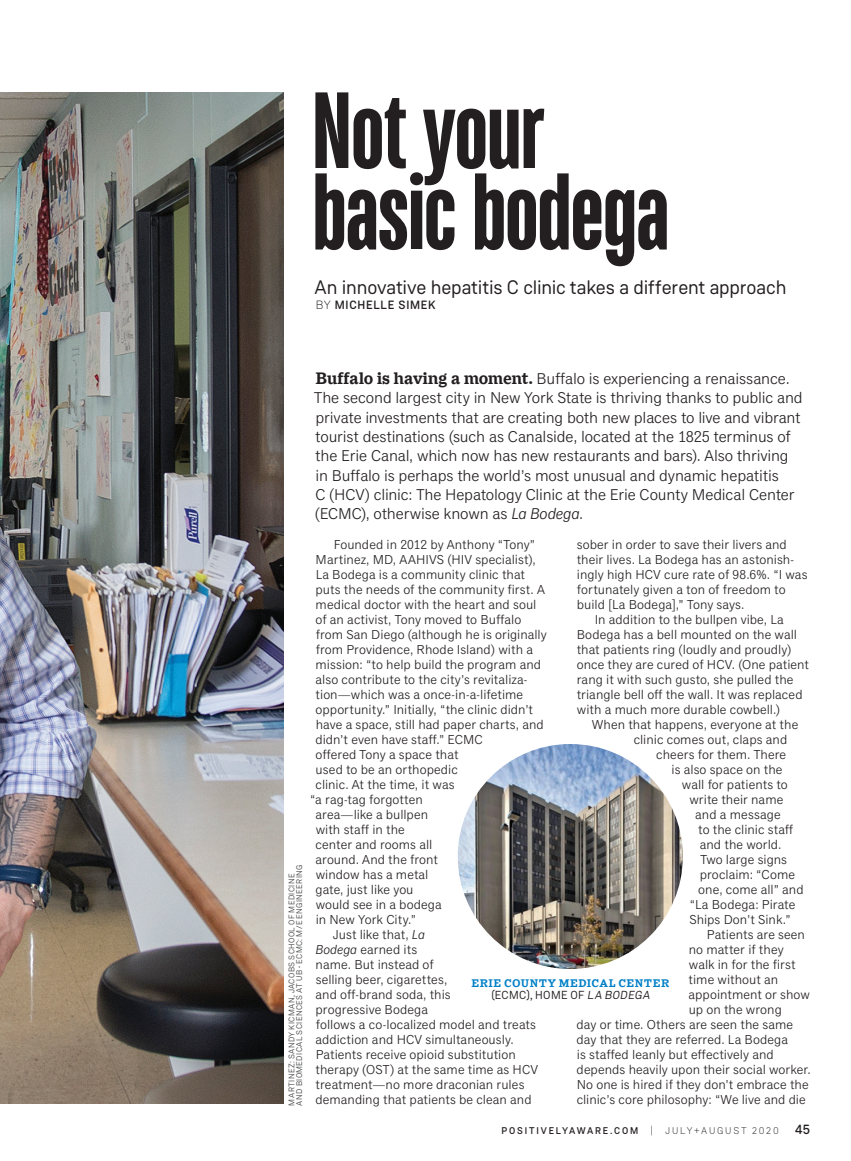
<style>
.page{position:relative;width:851px;height:1161px;background:#fff}
.page>*{position:absolute;margin:0;border:0;box-sizing:border-box;transform-origin:0 0}
.t1{font:700 108px/81px "TT Bluescreens";letter-spacing:-.015em;color:#231f20}
.t2{font:19.5px "Weissenhof Grotesk";letter-spacing:-.01em;color:#231f20}
.t3{font:15.75px/19.4px "Classic Grotesque Pro";letter-spacing:-.01em;color:#231f20}
.t4{font:13.05px "Classic Grotesque Pro";color:#231f20}
.t5{font:700 12px "Macklin Slab";letter-spacing:.03em;color:#0080c7}
.t6{font:500 12px "Weissenhof Grotesk";letter-spacing:.06em;color:#231f20}
.t7{font:11.7px "Weissenhof Grotesk";letter-spacing:.03em;color:#231f20}
.t8{font:500 9.75px "Weissenhof Grotesk";letter-spacing:.185em;color:#231f20}
.t9{font:300 9.75px "Weissenhof Grotesk";letter-spacing:.175em;color:#231f20}
.t10{font:8.25px/7.9px "Weissenhof Grotesk";letter-spacing:.045em;color:#4b4c4d}
.s1{font-weight:300}
.s2{font-family:"Macklin Text";font-weight:700;font-size:18px}
.s3{font-style:italic}
.s4{font-weight:500;font-size:13.5px}
</style>
<div class="page">
<img style="left:458px;top:744px;width:224px;height:225px;border-radius:112px">
<img style="left:0;top:92px;width:284px;height:1012px">
<h1 class="t1" style="left:311px;top:89px;width:360px">Not your basic bodega</h1>
<h2 class="t2" style="left:314px;top:275px;width:473px">An innovative hepatitis C clinic takes a different approach</h2>
<p class="t6" style="left:315px;top:297px;width:121px"><span class="s1">BY</span> MICHELLE SIMEK</p>
<p class="t10" style="left:287px;top:1106px;width:242px;rotate:-90deg">MARTINEZ: SANDY KICMAN, JACOBS SCHOOL OF MEDICINE<br>AND BIOMEDICAL SCIENCES AT UB • ECMC: M/E ENGINEERING</p>
<p class="t3" style="left:314px;top:369px;width:490px"><span class="s2">Buffalo is having a moment.</span> Buffalo is experiencing a renaissance.<br>The second largest city in New York State is thriving thanks to public and private investments that are creating both new places to live and vibrant tourist destinations (such as Canalside, located at the 1825 terminus of the Erie Canal, which now has new restaurants and bars). Also thriving in Buffalo is perhaps the world’s most unusual and dynamic hepatitis<br>C (HCV) clinic: The Hepatology Clinic at the Erie County Medical Center (ECMC), otherwise known as <span class="s3">La Bodega</span>.</p>
<p class="t4" style="left:333px;top:537px;width:203px">Founded in 2012 by Anthony “Tony”</p>
<p class="t4" style="left:315px;top:552px;width:221px">Martinez, MD, AAHIVS (HIV specialist),</p>
<p class="t4" style="left:315px;top:567px;width:211px">La Bodega is a community clinic that</p>
<p class="t4" style="left:315px;top:582px;width:231px">puts the needs of the community first. A</p>
<p class="t4" style="left:315px;top:597px;width:222px">medical doctor with the heart and soul</p>
<p class="t4" style="left:315px;top:612px;width:207px">of an activist, Tony moved to Buffalo</p>
<p class="t4" style="left:316px;top:627px;width:232px">from San Diego (although he is originally</p>
<p class="t4" style="left:316px;top:642px;width:219px">from Providence, Rhode Island) with a</p>
<p class="t4" style="left:315px;top:657px;width:227px">mission: “to help build the program and</p>
<p class="t4" style="left:315px;top:672px;width:213px">also contribute to the city’s revitaliza-</p>
<p class="t4" style="left:315px;top:687px;width:209px">tion—which was a once-in-a-lifetime</p>
<p class="t4" style="left:315px;top:702px;width:219px">opportunity.” Initially, “the clinic didn’t</p>
<p class="t4" style="left:316px;top:717px;width:229px">have a space, still had paper charts, and</p>
<p class="t4" style="left:315px;top:732px;width:169px">didn’t even have staff.” ECMC</p>
<p class="t4" style="left:315px;top:747px;width:144px">offered Tony a space that</p>
<p class="t4" style="left:315px;top:762px;width:144px">used to be an orthopedic</p>
<p class="t4" style="left:315px;top:777px;width:140px">clinic. At the time, it was</p>
<p class="t4" style="left:310px;top:792px;width:114px">“a rag-tag forgotten</p>
<p class="t4" style="left:315px;top:807px;width:114px">area—like a bullpen</p>
<p class="t4" style="left:316px;top:822px;width:91px">with staff in the</p>
<p class="t4" style="left:315px;top:837px;width:118px">center and rooms all</p>
<p class="t4" style="left:315px;top:852px;width:124px">around. And the front</p>
<p class="t4" style="left:316px;top:867px;width:114px">window has a metal</p>
<p class="t4" style="left:315px;top:882px;width:99px">gate, just like you</p>
<p class="t4" style="left:316px;top:897px;width:127px">would see in a bodega</p>
<p class="t4" style="left:316px;top:912px;width:102px">in New York City.”</p>
<p class="t4" style="left:333px;top:927px;width:94px">Just like that, <span class="s3">La</span></p>
<p class="t4" style="left:315px;top:942px;width:103px"><span class="s3">Bodega</span> earned its</p>
<p class="t4" style="left:315px;top:957px;width:120px">name. But instead of</p>
<p class="t4" style="left:316px;top:972px;width:133px">selling beer, cigarettes,</p>
<p class="t4" style="left:315px;top:987px;width:137px">and off-brand soda, this</p>
<p class="t4" style="left:315px;top:1002px;width:114px">progressive Bodega</p>
<p class="t4" style="left:316px;top:1017px;width:222px">follows a co-localized model and treats</p>
<p class="t4" style="left:315px;top:1032px;width:200px">addiction and HCV simultaneously.</p>
<p class="t4" style="left:315px;top:1047px;width:202px">Patients receive opioid substitution</p>
<p class="t4" style="left:315px;top:1062px;width:224px">therapy (OST) at the same time as HCV</p>
<p class="t4" style="left:315px;top:1077px;width:210px">treatment—no more draconian rules</p>
<p class="t4" style="left:315px;top:1092px;width:218px">demanding that patients be clean and</p>
<p class="t4" style="left:576px;top:536px;width:211px">sober in order to save their livers and</p>
<p class="t4" style="left:576px;top:551px;width:219px">their lives. La Bodega has an astonish-</p>
<p class="t4" style="left:577px;top:567px;width:232px">ingly high HCV cure rate of 98.6%. “I was</p>
<p class="t4" style="left:577px;top:582px;width:210px">fortunately given a ton of freedom to</p>
<p class="t4" style="left:577px;top:597px;width:169px">build [La Bodega],” Tony says.</p>
<p class="t4" style="left:594px;top:612px;width:190px">In addition to the bullpen vibe, La</p>
<p class="t4" style="left:576px;top:627px;width:222px">Bodega has a bell mounted on the wall</p>
<p class="t4" style="left:576px;top:642px;width:216px">that patients ring (loudly and proudly)</p>
<p class="t4" style="left:576px;top:657px;width:234px">once they are cured of HCV. (One patient</p>
<p class="t4" style="left:576px;top:672px;width:218px">rang it with such gusto, she pulled the</p>
<p class="t4" style="left:576px;top:687px;width:227px">triangle bell off the wall. It was replaced</p>
<p class="t4" style="left:577px;top:702px;width:205px">with a much more durable cowbell.)</p>
<p class="t4" style="left:591px;top:717px;width:208px">When that happens, everyone at the</p>
<p class="t4" style="left:633px;top:732px;width:155px">clinic comes out, claps and</p>
<p class="t4" style="left:656px;top:747px;width:131px">cheers for them. There</p>
<p class="t4" style="left:671px;top:762px;width:113px">is also space on the</p>
<p class="t4" style="left:682px;top:777px;width:107px">wall for patients to</p>
<p class="t4" style="left:689px;top:792px;width:95px">write their name</p>
<p class="t4" style="left:695px;top:807px;width:87px">and a message</p>
<p class="t4" style="left:698px;top:822px;width:96px">to the clinic staff</p>
<p class="t4" style="left:699px;top:837px;width:83px">and the world.</p>
<p class="t4" style="left:700px;top:852px;width:88px">Two large signs</p>
<p class="t4" style="left:699px;top:867px;width:97px">proclaim: “Come</p>
<p class="t4" style="left:698px;top:882px;width:107px">one, come all” and</p>
<p class="t4" style="left:690px;top:897px;width:107px">“La Bodega: Pirate</p>
<p class="t4" style="left:689px;top:912px;width:103px">Ships Don’t Sink.”</p>
<p class="t4" style="left:706px;top:927px;width:100px">Patients are seen</p>
<p class="t4" style="left:688px;top:942px;width:96px">no matter if they</p>
<p class="t4" style="left:688px;top:957px;width:108px">walk in for the first</p>
<p class="t4" style="left:688px;top:972px;width:91px">time without an</p>
<p class="t4" style="left:688px;top:986px;width:123px">appointment or show</p>
<p class="t4" style="left:688px;top:1001px;width:95px">up on the wrong</p>
<p class="t4" style="left:576px;top:1016px;width:218px">day or time. Others are seen the same</p>
<p class="t4" style="left:576px;top:1031px;width:213px">day that they are referred. La Bodega</p>
<p class="t4" style="left:577px;top:1046px;width:198px">is staffed leanly but effectively and</p>
<p class="t4" style="left:576px;top:1061px;width:236px">depends heavily upon their social worker.</p>
<p class="t4" style="left:576px;top:1076px;width:233px">No one is hired if they don’t embrace the</p>
<p class="t4" style="left:576px;top:1091px;width:230px">clinic’s core philosophy: “We live and die</p>
<p class="t5" style="left:471px;top:976px;width:199px">ERIE COUNTY MEDICAL CENTER</p>
<p class="t7" style="left:491px;top:988px;width:162px">(ECMC), HOME OF <span class="s3">LA BODEGA</span></p>
<p class="t8" style="left:501px;top:1125px;width:138px">POSITIVELYAWARE.COM</p>
<p class="t9" style="left:650px;top:1125px;width:4px">|</p>
<p class="t9" style="left:665px;top:1125px;width:146px">JULY+AUGUST 2020 <span class="s4">45</span></p>
</div>
